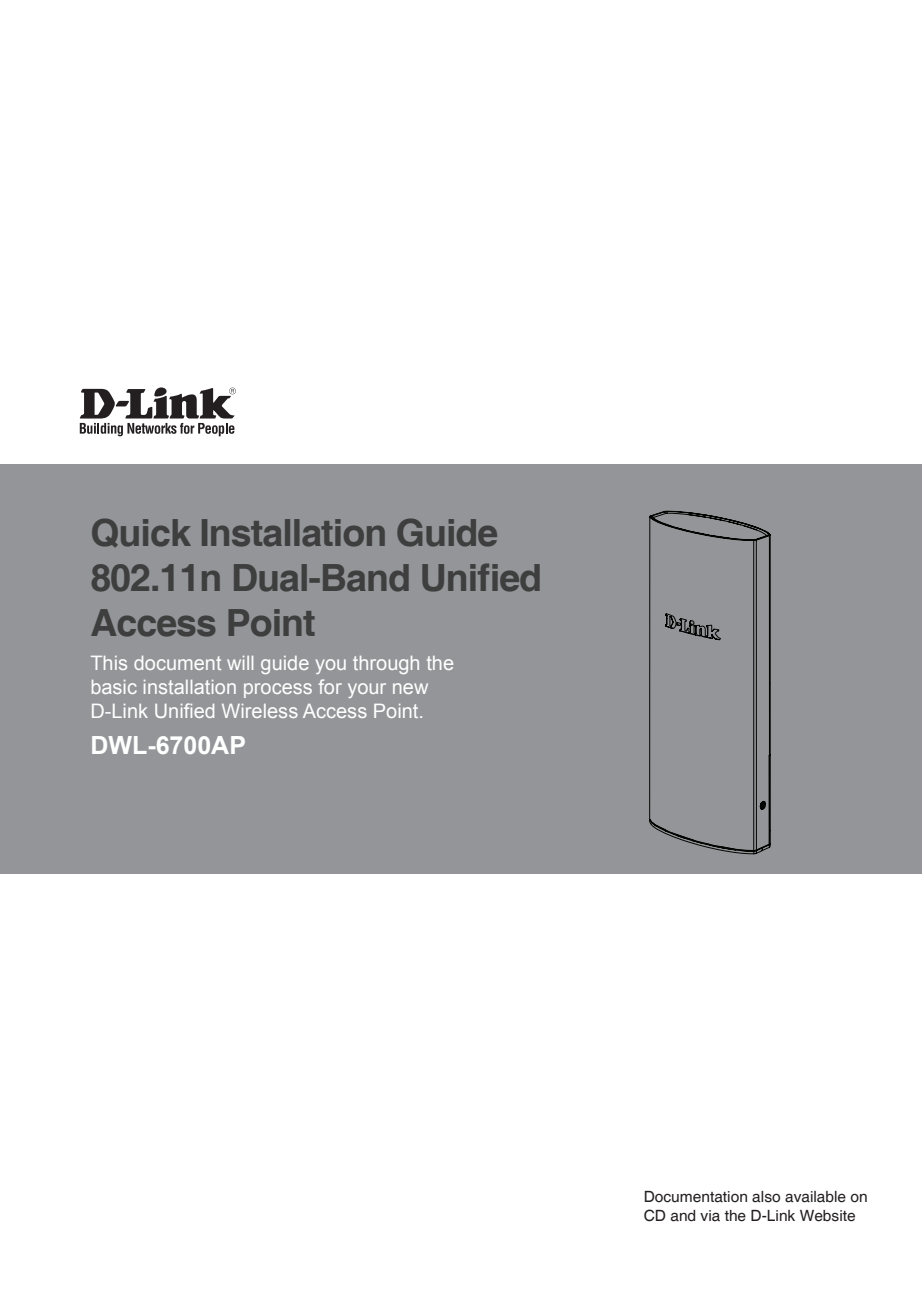
<style>
.page{position:relative;width:922px;height:1297px;background:#fff}
.page>*{position:absolute;margin:0;border:0;box-sizing:border-box;transform-origin:0 0}
.t1{font:700 37.5px/45px "Helvetica";letter-spacing:-.025em;color:#3e3e3f}
.t2{font:700 25px "Arial";color:#fff}
.t3{font:20px/24px "Arial";color:#fff}
.t4{font:15.5px/18.5px "Helvetica";color:#231f20}
</style>
<div class="page">
<div style="left:0;top:464px;width:921px;height:410px;background:#939598"></div>
<svg style="left:80px;top:387px;width:156px;height:49px"></svg>
<svg style="left:649px;top:511px;width:122px;height:344px"></svg>
<h1 class="t1" style="left:90px;top:512px;width:453px">Quick Installation Guide<br>802.11n Dual-Band Unified<br>Access Point</h1>
<p class="t3" style="left:90px;top:651px;width:365px">This document will guide you through the basic installation process for your new<br>D-Link Unified Wireless Access Point.</p>
<p class="t2" style="left:90px;top:729px;width:157px">DWL-6700AP</p>
<p class="t4" style="left:643px;top:1188px;width:225px">Documentation also available on<br>CD and via the D-Link Website</p>
</div>
